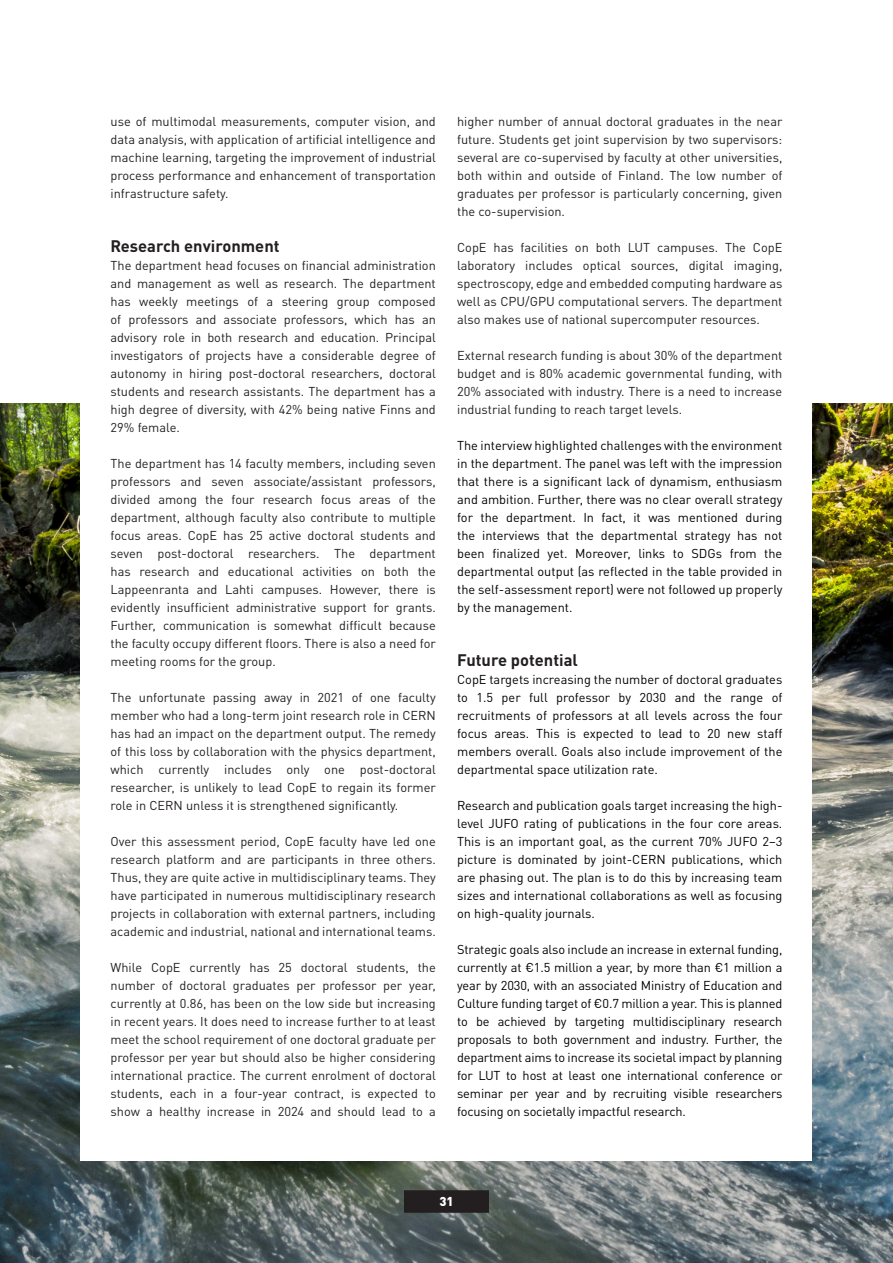
<style>
.page{position:relative;width:893px;height:1263px;background:#fff}
.page>*{position:absolute;margin:0;border:0;box-sizing:border-box;transform-origin:0 0}
.H3___Heading_11pt{font:700 16.5px "DIN Pro";color:#231f20}
.p___Leipis{font:12.75px/18px "DIN Pro";color:#231f20;text-align:justify}
.p___Leipis-2{font:12.75px/18px "DIN Pro";color:#000;text-align:justify}
.t1{font:900 12.75px "DIN Pro";color:#fff}
</style>
<div class="page">
<img style="left:0;top:404px;width:893px;height:859px">
<div style="left:81px;top:83px;width:731px;height:1078px;background:#fff"></div>
<div style="left:404px;top:1190px;width:85px;height:23px;background:#231f20"></div>
<p class="p___Leipis" style="left:111px;top:111px;width:327px">use of multimodal measurements, computer vision, and data analysis, with application of artificial intelligence and machine learning, targeting the improvement of industrial process performance and enhancement of transportation infrastructure safety.</p>
<p class="H3___Heading_11pt" style="left:111px;top:232px;width:171px">Research environment</p>
<p class="p___Leipis" style="left:111px;top:255px;width:327px">The department head focuses on financial administration and management as well as research. The department has weekly meetings of a steering group composed of professors and associate professors, which has an advisory role in both research and education. Principal investigators of projects have a considerable degree of autonomy in hiring post-doctoral researchers, doctoral students and research assistants. The department has a high degree of diversity, with 42% being native Finns and 29% female.</p>
<p class="p___Leipis" style="left:111px;top:453px;width:327px">The department has 14 faculty members, including seven professors and seven associate/assistant professors, divided among the four research focus areas of the department, although faculty also contribute to multiple focus areas. CopE has 25 active doctoral students and seven post-doctoral researchers. The department has research and educational activities on both the Lappeenranta and Lahti campuses. However, there is evidently insufficient administrative support for grants.<br>Further, communication is somewhat difficult because the faculty occupy different floors. There is also a need for meeting rooms for the group.</p>
<p class="p___Leipis" style="left:111px;top:687px;width:327px">The unfortunate passing away in 2021 of one faculty member who had a long-term joint research role in CERN has had an impact on the department output. The remedy of this loss by collaboration with the physics department, which currently includes only one post-doctoral researcher, is unlikely to lead CopE to regain its former role in CERN unless it is strengthened significantly.</p>
<p class="p___Leipis" style="left:111px;top:831px;width:327px">Over this assessment period, CopE faculty have led one research platform and are participants in three others.<br>Thus, they are quite active in multidisciplinary teams. They have participated in numerous multidisciplinary research projects in collaboration with external partners, including academic and industrial, national and international teams.</p>
<p class="p___Leipis" style="left:111px;top:957px;width:327px">While CopE currently has 25 doctoral students, the number of doctoral graduates per professor per year, currently at 0.86, has been on the low side but increasing in recent years. It does need to increase further to at least meet the school requirement of one doctoral graduate per professor per year but should also be higher considering international practice. The current enrolment of doctoral students, each in a four-year contract, is expected to show a healthy increase in 2024 and should lead to a</p>
<p class="p___Leipis" style="left:457px;top:111px;width:327px">higher number of annual doctoral graduates in the near future. Students get joint supervision by two supervisors: several are co-supervised by faculty at other universities, both within and outside of Finland. The low number of graduates per professor is particularly concerning, given the co-supervision.</p>
<p class="p___Leipis" style="left:457px;top:237px;width:327px">CopE has facilities on both LUT campuses. The CopE laboratory includes optical sources, digital imaging, spectroscopy, edge and embedded computing hardware as well as CPU/GPU computational servers. The department also makes use of national supercomputer resources.</p>
<p class="p___Leipis" style="left:457px;top:345px;width:327px">External research funding is about 30% of the department budget and is 80% academic governmental funding, with 20% associated with industry. There is a need to increase industrial funding to reach target levels.</p>
<p class="p___Leipis-2" style="left:457px;top:435px;width:327px">The interview highlighted challenges with the environment in the department. The panel was left with the impression that there is a significant lack of dynamism, enthusiasm and ambition. Further, there was no clear overall strategy for the department. In fact, it was mentioned during the interviews that the departmental strategy has not been finalized yet. Moreover, links to SDGs from the departmental output (as reflected in the table provided in the self-assessment report) were not followed up properly by the management.</p>
<p class="H3___Heading_11pt" style="left:457px;top:646px;width:122px">Future potential</p>
<p class="p___Leipis-2" style="left:457px;top:669px;width:327px">CopE targets increasing the number of doctoral graduates to 1.5 per full professor by 2030 and the range of recruitments of professors at all levels across the four focus areas. This is expected to lead to 20 new staff members overall. Goals also include improvement of the departmental space utilization rate.</p>
<p class="p___Leipis-2" style="left:457px;top:795px;width:327px;text-align:left">Research and publication goals target increasing the high&shy;level JUFO rating of publications in the four core areas.<br>This is an important goal, as the current 70% JUFO 2–3 picture is dominated by joint-CERN publications, which are phasing out. The plan is to do this by increasing team sizes and international collaborations as well as focusing on high-quality journals.</p>
<p class="p___Leipis-2" style="left:457px;top:939px;width:327px">Strategic goals also include an increase in external funding, currently at €1.5 million a year, by more than €1 million a year by 2030, with an associated Ministry of Education and Culture funding target of €0.7 million a year. This is planned to be achieved by targeting multidisciplinary research proposals to both government and industry. Further, the department aims to increase its societal impact by planning for LUT to host at least one international conference or seminar per year and by recruiting visible researchers focusing on societally impactful research.</p>
<p class="t1" style="left:439px;top:1190px;width:16px">31</p>
</div>
